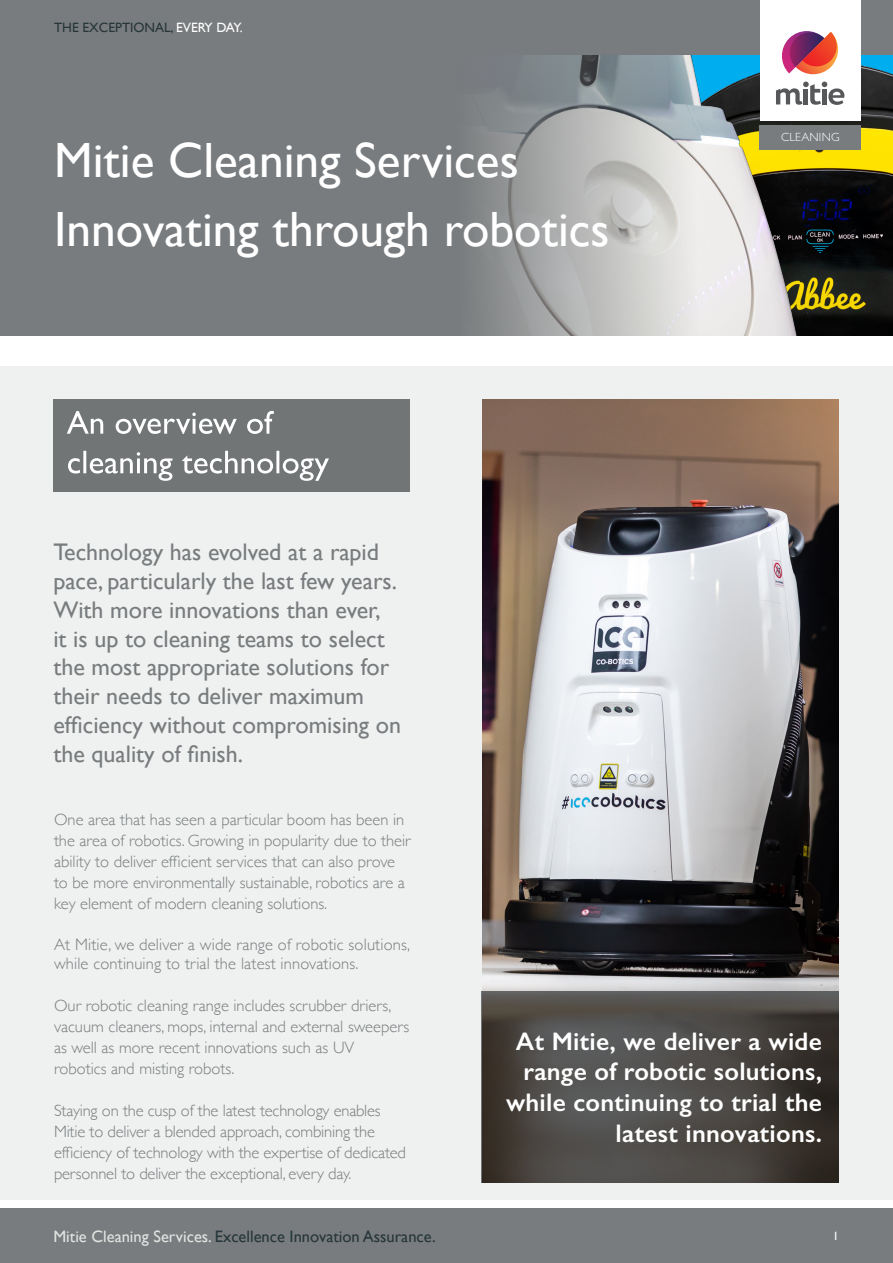
<style>
.page{position:relative;width:893px;height:1263px;background:#fff}
.page>*{position:absolute;margin:0;border:0;box-sizing:border-box;transform-origin:0 0}
.t1{font:49.5px/69px "Gill Sans";color:#fff}
.bodytext{font:600 25.5px/30.6px "Gill Sans";letter-spacing:.01em;color:#fff;text-align:right}
.bodytext-2{font:24px/28.8px "Gill Sans";color:#797c7e}
.bodytext-3{font:300 16.5px/21px "Gill Sans";color:#797c7e}
.t2{font:16.5px "Gill Sans";color:#26363a}
.t3{font:13.5px "Gill Sans";color:#26363a}
.t4{font:12px "Gill Sans";color:#fff}
.t5{font:300 11.85px "Gill Sans";letter-spacing:.02em;color:#fff}
.s1{color:#fff}
.s2{color:#e2e4e2}
</style>
<div class="page">
<div style="left:0;top:366px;width:893px;height:833px;background:#eff1f0"></div>
<div style="left:53px;top:399px;width:357px;height:93px;background:#717576"></div>
<img style="left:760px;top:54px;width:133px;height:282px">
<div style="left:0;top:1209px;width:893px;height:54px;background:#797c7e"></div>
<div style="left:0;top:0;width:893px;height:54px;background:#797c7e"></div>
<div style="left:760px;top:0;width:101px;height:121px;background:#fff"></div>
<svg style="left:776px;top:31px;width:68px;height:74px"></svg>
<div style="left:760px;top:125px;width:101px;height:24px;background:#797c7e"></div>
<img style="left:482px;top:399px;width:357px;height:592px">
<svg style="left:0;top:54px;width:760px;height:282px;background:#8c9092"></svg>
<svg style="left:68px;top:451px;width:261px;height:30px"></svg>
<svg style="left:67px;top:411px;width:207px;height:23px"></svg>
<svg style="left:482px;top:991px;width:357px;height:191px;background:#4a4743"></svg>
<p class="t3" style="left:54px;top:19px;width:190px">THE EXCEPTIONAL, <span class="s1">EVERY DAY.</span></p>
<p class="t1" style="left:54px;top:126px;width:557px">Mitie Cleaning Services<br>Innovating through robotics</p>
<p class="bodytext-2" style="left:53px;top:537px;width:349px">Technology has evolved at a rapid pace, particularly the last few years.<br>With more innovations than ever,<br>it is up to cleaning teams to select the most appropriate solutions for their needs to deliver maximum efficiency without compromising on the quality of finish.</p>
<p class="t5" style="left:781px;top:128px;width:60px">CLEANING</p>
<p class="bodytext-3" style="left:54px;top:808px;width:358px">One area that has seen a particular boom has been in the area of robotics. Growing in popularity due to their ability to deliver efficient services that can also prove to be more environmentally sustainable, robotics are a key element of modern cleaning solutions.</p>
<p class="bodytext-3" style="left:54px;top:933px;width:357px;line-height:19.8px">At Mitie, we deliver a wide range of robotic solutions, while continuing to trial the latest innovations.</p>
<p class="bodytext-3" style="left:54px;top:995px;width:357px">Our robotic cleaning range includes scrubber driers, vacuum cleaners, mops, internal and external sweepers as well as more recent innovations such as UV robotics and misting robots.</p>
<p class="bodytext-3" style="left:54px;top:1100px;width:354px">Staying on the cusp of the latest technology enables Mitie to deliver a blended approach, combining the efficiency of technology with the expertise of dedicated personnel to deliver the exceptional, every day.</p>
<p class="t2" style="left:53px;top:1226px;width:384px"><span class="s2">Mitie Cleaning Services.</span> Excellence Innovation Assurance.</p>
<p class="bodytext" style="left:506px;top:1026px;width:317px">At Mitie, we deliver a wide range of robotic solutions, while continuing to trial the latest innovations.</p>
<p class="t4" style="left:833px;top:1229px;width:7px">1</p>
</div>
